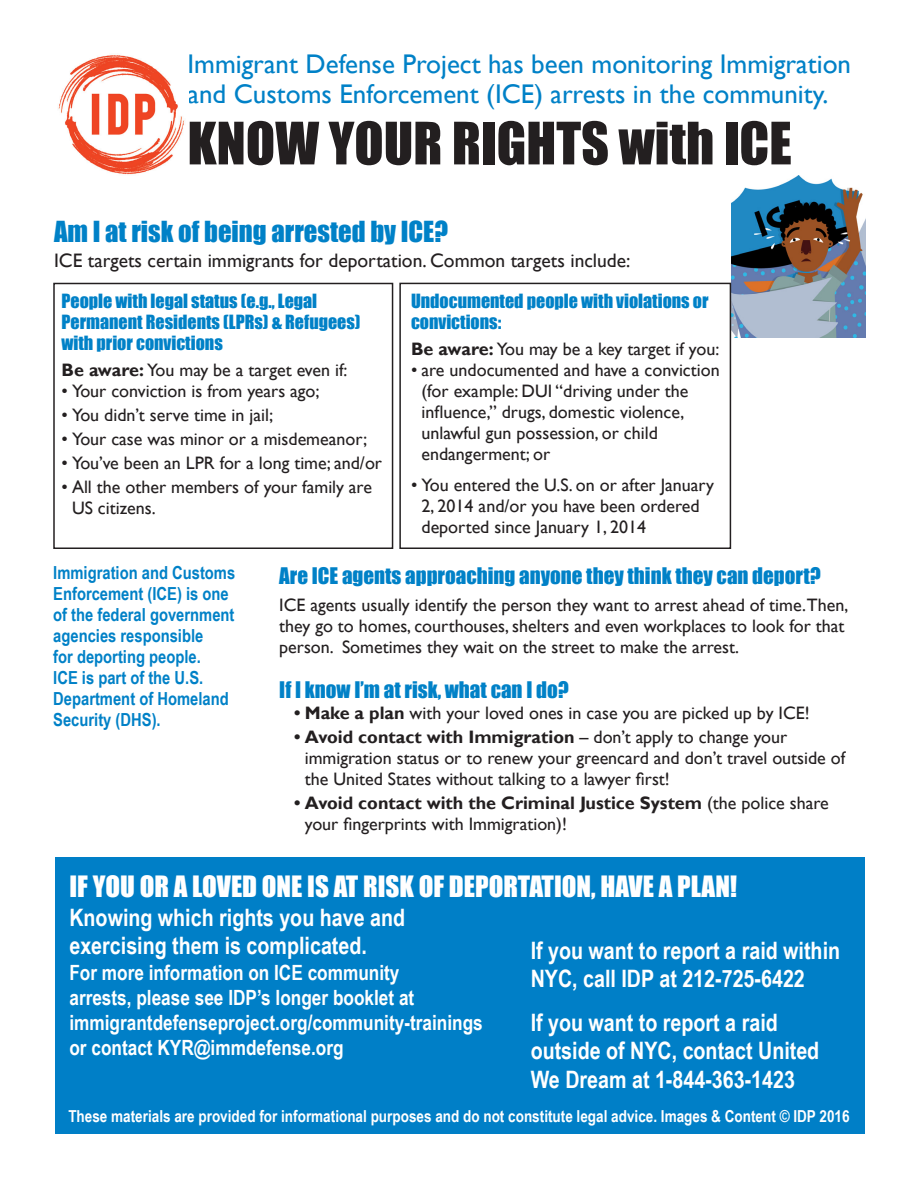
<style>
.page{position:relative;width:918px;height:1188px;background:#fff}
.page>*{position:absolute;margin:0;border:0;box-sizing:border-box;transform-origin:0 0}
.t1{font:54px "Impact";color:#231f20}
.t2{font:27px/30px "Gill Sans";color:#0081c7}
.t3{font:27px "Impact";color:#fff}
.blue_header{font:26.7px "Impact";color:#0081c7}
.t4{font:700 24px/28.8px "Arial Narrow";color:#fff}
.t5{font:700 21px/25.2px "Arial Narrow";color:#fff}
.blue_header_smaller{font:21px "Impact";color:#0081c7}
.t6{font:19.5px "Gill Sans";color:#231f20}
.bullets_indent{font:18px/21px "Gill Sans";color:#231f20}
.regular_text_smaller{font:18px/21px "Gill Sans";color:#231f20}
.white_text{font:700 18px/21px "Arial Narrow";color:#0081c7}
.blue_header_title{font:18px/21px "Impact";color:#0081c7}
.blue_header_title-2{font:18px "Gill Sans";color:#231f20}
.t7{font:700 16.5px "Arial Narrow";color:#fff}
.s1{font-weight:700}
</style>
<div class="page">
<div style="left:55px;top:857px;width:810px;height:277px;background:#007fc7"></div>
<img style="left:731px;top:175px;width:134px;height:163px">
<div style="left:53px;top:283px;width:340px;height:266px;border:2px solid #231f20"></div>
<div style="left:399px;top:283px;width:332px;height:266px;border:2px solid #231f20"></div>
<img style="left:58px;top:55px;width:127px;height:120px">
<p class="t2" style="left:188px;top:49px;width:665px">Immigrant Defense Project has been monitoring Immigration and Customs Enforcement (ICE) arrests in the community.</p>
<p class="t1" style="left:188px;top:101px;width:606px">KNOW YOUR RIGHTS with ICE</p>
<p class="blue_header" style="left:54px;top:210px;width:396px">Am I at risk of being arrested by ICE?</p>
<p class="t6" style="left:54px;top:249px;width:578px">ICE targets certain immigrants for deportation. Common targets include:</p>
<p class="blue_header_title" style="left:62px;top:290px;width:301px">People with legal status (e.g., Legal<br>Permanent Residents (LPRs) &amp; Refugees) with prior convictions</p>
<p class="blue_header_title-2" style="left:62px;top:359px;width:288px"><span class="s1">Be aware:</span> You may be a target even if:</p>
<p class="bullets_indent" style="left:62px;top:380px;width:260px">• Your conviction is from years ago;</p>
<p class="bullets_indent" style="left:62px;top:404px;width:213px">• You didn’t serve time in jail;</p>
<p class="bullets_indent" style="left:62px;top:428px;width:307px">• Your case was minor or a misdemeanor;</p>
<p class="bullets_indent" style="left:62px;top:452px;width:322px">• You’ve been an LPR for a long time; and/or</p>
<p class="bullets_indent" style="left:72px;top:476px;width:301px;text-indent:-10px">• All the other members of your family are<br>US citizens.</p>
<p class="blue_header_title" style="left:411px;top:290px;width:299px">Undocumented people with violations or convictions:</p>
<p class="blue_header_title-2" style="left:411px;top:338px;width:310px"><span class="s1">Be aware:</span> You may be a key target if you:</p>
<p class="bullets_indent" style="left:422px;top:359px;width:300px;text-indent:-10px">• are undocumented and have a conviction (for example: DUI “driving under the influence,” drugs, domestic violence, unlawful gun possession, or child endangerment; or</p>
<p class="bullets_indent" style="left:422px;top:475px;width:294px;text-indent:-10px">• You entered the U.S. on or after January<br>2, 2014 and/or you have been ordered deported since January 1, 2014</p>
<p class="white_text" style="left:53px;top:561px;width:184px">Immigration and Customs<br>Enforcement (ICE) is one of the federal government agencies responsible<br>for deporting people.<br>ICE is part of the U.S.<br>Department of Homeland<br>Security (DHS).</p>
<p class="blue_header_smaller" style="left:279px;top:559px;width:543px">Are ICE agents approaching anyone they think they can deport?</p>
<p class="regular_text_smaller" style="left:279px;top:594px;width:571px">ICE agents usually identify the person they want to arrest ahead of time.Then, they go to homes, courthouses, shelters and even workplaces to look for that person. Sometimes they wait on the street to make the arrest.</p>
<p class="blue_header_smaller" style="left:279px;top:673px;width:291px">If I know I’m at risk, what can I do?</p>
<p class="bullets_indent" style="left:294px;top:702px;width:517px"><span class="s1">• Make a plan</span> with your loved ones in case you are picked up by ICE!</p>
<p class="bullets_indent" style="left:305px;top:726px;width:542px;text-indent:-10px"><span class="s1">• Avoid contact with Immigration</span> – don’t apply to change your immigration status or to renew your greencard and don’t travel outside of the United States without talking to a lawyer first!</p>
<p class="bullets_indent" style="left:305px;top:792px;width:526px;text-indent:-10px"><span class="s1">• Avoid contact with the Criminal Justice System</span> (the police share your fingerprints with Immigration)!</p>
<p class="t3" style="left:69px;top:865px;width:669px">IF YOU OR A LOVED ONE IS AT RISK OF DEPORTATION, HAVE A PLAN!</p>
<p class="t4" style="left:69px;top:902px;width:337px">Knowing which rights you have and exercising them is complicated.</p>
<p class="t5" style="left:69px;top:959px;width:415px">For more information on ICE community<br>arrests, please see IDP’s longer booklet at immigrantdefenseproject.org/community-trainings or contact KYR@immdefense.org</p>
<p class="t4" style="left:531px;top:935px;width:311px">If you want to report a raid within<br>NYC, call IDP at 212-725-6422</p>
<p class="t4" style="left:531px;top:1007px;width:290px">If you want to report a raid outside of NYC, contact United<br>We Dream at 1-844-363-1423</p>
<p class="t7" style="left:68px;top:1104px;width:783px">These materials are provided for informational purposes and do not constitute legal advice. Images &amp; Content © IDP 2016</p>
</div>
